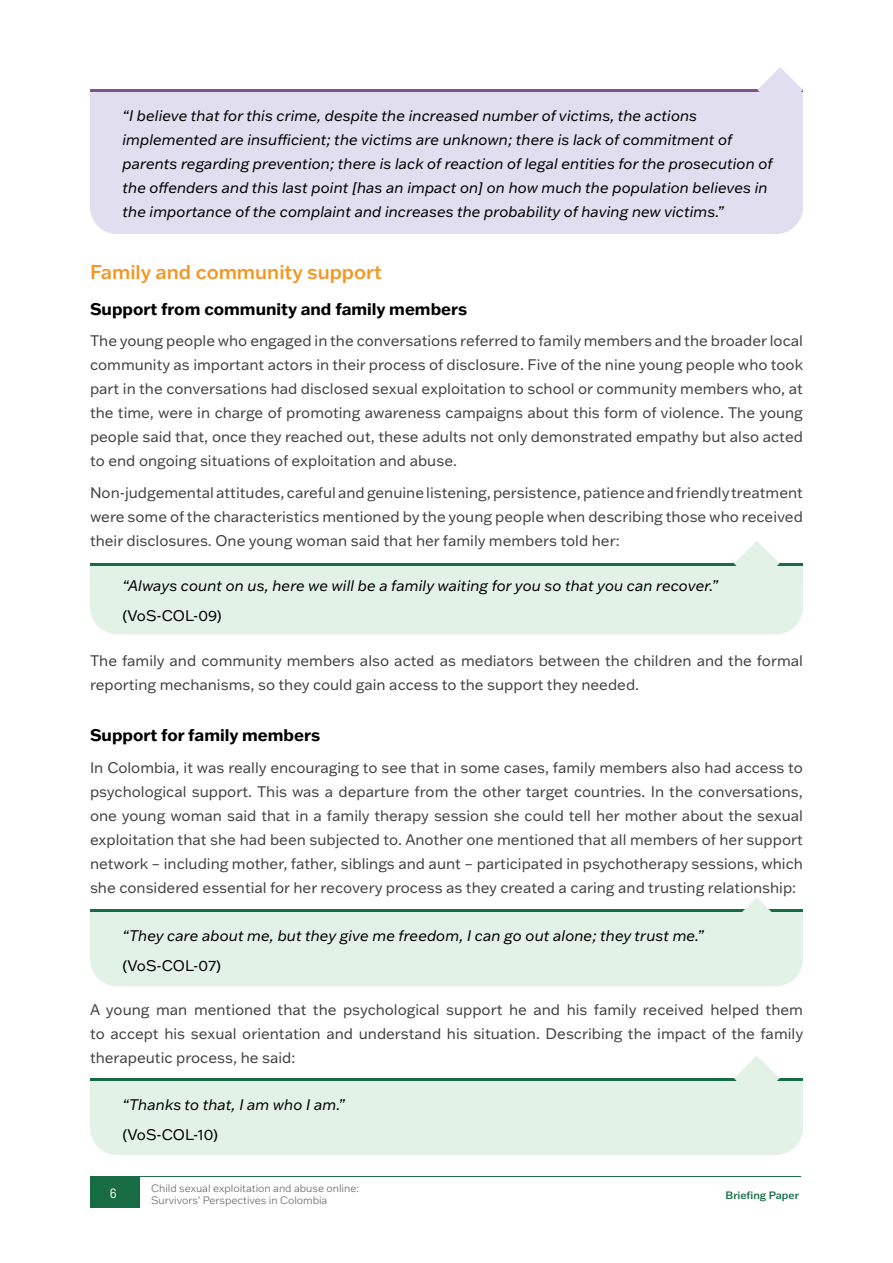
<style>
.page{position:relative;width:893px;height:1263px;background:#fff}
.page>*{position:absolute;margin:0;border:0;box-sizing:border-box;transform-origin:0 0}
.t1{font:500 19.5px "Franklin Gothic ATF";color:#f7941e}
.t2{font:700 16.5px "Franklin Gothic ATF";color:#000}
.t3{font:15px/24px "Franklin Gothic ATF";color:#414042;text-align:justify}
.t4{font:italic 15px/24px "Franklin Gothic ATF";color:#000}
.t5{font:15px "Franklin Gothic ATF";color:#000}
.t6{font:13.5px "Barlow";color:#fff}
.t7{font:300 10.5px/12.6px "Franklin Gothic ATF";color:#636466}
.t8{font:500 10.5px "Franklin Gothic ATF";color:#176c44}
</style>
<div class="page">
<div style="left:90px;top:1176px;width:50px;height:31px;background:#176c44"></div>
<hr style="left:140px;top:1176px;width:661px;height:1px;background:#176c44">
<div style="left:90px;top:91px;width:713px;height:143px;background:#e0deef"></div>
<hr style="left:90px;top:89px;width:713px;height:2px;background:#7f528b">
<svg style="left:757px;top:67px;width:46px;height:46px"></svg>
<div style="left:90px;top:565px;width:713px;height:69px;background:#e3f2e7"></div>
<hr style="left:90px;top:563px;width:713px;height:2px;background:#176c44">
<svg style="left:734px;top:541px;width:45px;height:45px"></svg>
<div style="left:90px;top:1080px;width:713px;height:75px;background:#e3f2e7"></div>
<hr style="left:90px;top:1078px;width:713px;height:2px;background:#176c44">
<svg style="left:734px;top:1056px;width:45px;height:45px"></svg>
<div style="left:90px;top:912px;width:713px;height:74px;background:#e3f2e7"></div>
<hr style="left:90px;top:909px;width:713px;height:3px;background:#176c44">
<svg style="left:734px;top:897px;width:45px;height:46px"></svg>
<p class="t4" style="left:122px;top:103px;width:652px">“I believe that for this crime, despite the increased number of victims, the actions implemented are insufficient; the victims are unknown; there is lack of commitment of parents regarding prevention; there is lack of reaction of legal entities for the prosecution of the offenders and this last point [has an impact on] on how much the population believes in the importance of the complaint and increases the probability of having new victims.”</p>
<h1 class="t1" style="left:90px;top:259px;width:294px">Family and community support</h1>
<p class="t2" style="left:90px;top:298px;width:379px">Support from community and family members</p>
<p class="t3" style="left:90px;top:328px;width:715px">The young people who engaged in the conversations referred to family members and the broader local community as important actors in their process of disclosure. Five of the nine young people who took part in the conversations had disclosed sexual exploitation to school or community members who, at the time, were in charge of promoting awareness campaigns about this form of violence. The young people said that, once they reached out, these adults not only demonstrated empathy but also acted to end ongoing situations of exploitation and abuse.</p>
<p class="t3" style="left:90px;top:480px;width:714px">Non-judgemental attitudes, careful and genuine listening, persistence, patience and friendly treatment were some of the characteristics mentioned by the young people when describing those who received their disclosures. One young woman said that her family members told her:</p>
<p class="t4" style="left:122px;top:573px;width:597px">“Always count on us, here we will be a family waiting for you so that you can recover.”</p>
<p class="t5" style="left:122px;top:605px;width:101px">(VoS-COL-09)</p>
<p class="t3" style="left:90px;top:649px;width:714px">The family and community members also acted as mediators between the children and the formal reporting mechanisms, so they could gain access to the support they needed.</p>
<p class="t2" style="left:90px;top:724px;width:232px">Support for family members</p>
<p class="t3" style="left:90px;top:755px;width:714px">In Colombia, it was really encouraging to see that in some cases, family members also had access to psychological support. This was a departure from the other target countries. In the conversations, one young woman said that in a family therapy session she could tell her mother about the sexual exploitation that she had been subjected to. Another one mentioned that all members of her support network – including mother, father, siblings and aunt – participated in psychotherapy sessions, which she considered essential for her recovery process as they created a caring and trusting relationship:</p>
<p class="t4" style="left:122px;top:924px;width:583px">“They care about me, but they give me freedom, I can go out alone; they trust me.”</p>
<p class="t5" style="left:122px;top:956px;width:100px">(VoS-COL-07)</p>
<p class="t3" style="left:90px;top:997px;width:715px">A young man mentioned that the psychological support he and his family received helped them to accept his sexual orientation and understand his situation. Describing the impact of the family therapeutic process, he said:</p>
<p class="t4" style="left:122px;top:1092px;width:224px">“Thanks to that, I am who I am.”</p>
<p class="t5" style="left:122px;top:1125px;width:97px">(VoS-COL-10)</p>
<p class="t6" style="left:110px;top:1183px;width:8px">6</p>
<p class="t7" style="left:151px;top:1181px;width:209px">Child sexual exploitation and abuse online:<br>Survivors’ Perspectives in Colombia</p>
<p class="t8" style="left:726px;top:1188px;width:75px">Briefing Paper</p>
</div>
